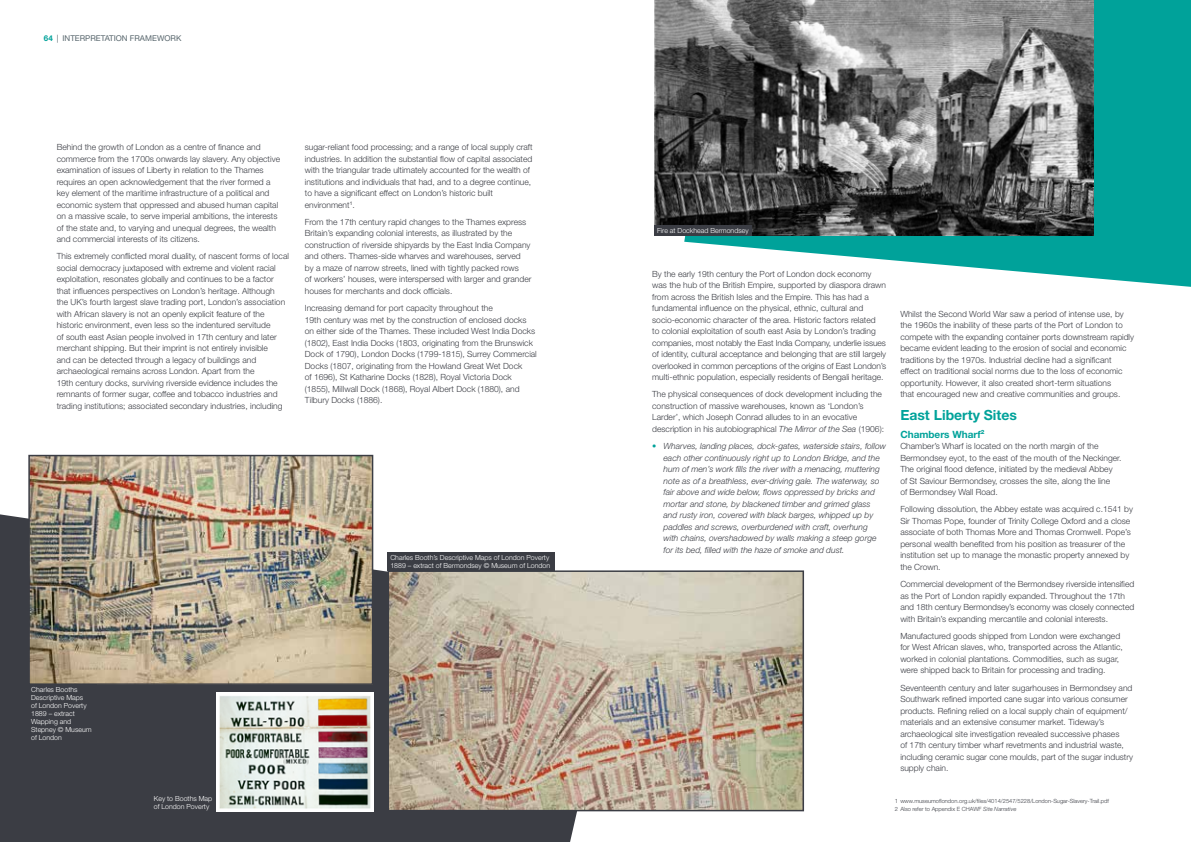
<style>
.page{position:relative;width:1191px;height:842px;background:#fff}
.page>*{position:absolute;margin:0;border:0;box-sizing:border-box;transform-origin:0 0}
.t1{font:700 14px "Helvetica Neue LT Std";color:#00a29a}
.t2{font:700 10px "Helvetica Neue LT Std";color:#00a29a}
.t3{font:300 8.5px/11.5px "Helvetica Neue LT Std";color:#3b3d44}
.t4{font:italic 300 8.5px/11.5px "Helvetica Neue LT Std";color:#3b3d44}
.t5{font:8px "Helvetica Neue LT Std";color:#58666d}
.t6{font:300 7px/8px "Helvetica Neue LT Std";color:#fff}
.t7{font:300 5.8px/8.6px "Helvetica Neue LT Std";color:#3b3d44}
.s1{font-weight:700;color:#00a29a}
.s2{font-style:italic}
.s3{font-style:normal;color:#00a29a}
</style>
<div class="page">
<svg style="left:0;top:514px;width:624px;height:328px;fill:#3b3d44"></svg>
<svg style="left:684px;top:0;width:507px;height:287px;fill:#00a29a"></svg>
<img style="left:31px;top:458px;width:339px;height:224px">
<div style="left:28px;top:455px;width:345px;height:230px;border:2px solid #3b3d44"></div>
<div style="left:28px;top:684px;width:68px;height:59px;background:#3b3d44"></div>
<div style="left:387px;top:552px;width:168px;height:18px;background:#3b3d44"></div>
<div style="left:151px;top:793px;width:65px;height:18px;background:#3b3d44"></div>
<img style="left:390px;top:573px;width:411px;height:235px">
<div style="left:387px;top:570px;width:417px;height:241px;border:2px solid #3b3d44"></div>
<img style="left:216px;top:693px;width:157px;height:118px">
<img style="left:654px;top:0;width:439px;height:236px">
<div style="left:654px;top:225px;width:97px;height:11px;background:#3b3d44"></div>
<p class="t5" style="left:44px;top:33px;width:139px"><span class="s1">64</span> | INTERPRETATION FRAMEWORK</p>
<p class="t3" style="left:57px;top:141px;width:225px">Behind the growth of London as a centre of finance and commerce from the 1700s onwards lay slavery. Any objective examination of issues of Liberty in relation to the Thames requires an open acknowledgement that the river formed a key element of the maritime infrastructure of a political and economic system that oppressed and abused human capital on a massive scale, to serve imperial ambitions, the interests of the state and, to varying and unequal degrees, the wealth and commercial interests of its citizens.</p>
<p class="t3" style="left:57px;top:250px;width:234px">This extremely conflicted moral duality, of nascent forms of local social democracy juxtaposed with extreme and violent racial exploitation, resonates globally and continues to be a factor that influences perspectives on London’s heritage. Although<br>the UK’s fourth largest slave trading port, London’s association with African slavery is not an openly explicit feature of the historic environment, even less so the indentured servitude<br>of south east Asian people involved in 17th century and later merchant shipping. But their imprint is not entirely invisible<br>and can be detected through a legacy of buildings and archaeological remains across London. Apart from the<br>19th century docks, surviving riverside evidence includes the remnants of former sugar, coffee and tobacco industries and trading institutions; associated secondary industries, including</p>
<p class="t3" style="left:305px;top:141px;width:229px">sugar-reliant food processing; and a range of local supply craft industries. In addition the substantial flow of capital associated with the triangular trade ultimately accounted for the wealth of institutions and individuals that had, and to a degree continue, to have a significant effect on London’s historic built environment<sup>1</sup>.</p>
<p class="t3" style="left:305px;top:216px;width:228px">From the 17th century rapid changes to the Thames express Britain’s expanding colonial interests, as illustrated by the construction of riverside shipyards by the East India Company and others. Thames-side wharves and warehouses, served by a maze of narrow streets, lined with tightly packed rows<br>of workers’ houses, were interspersed with larger and grander houses for merchants and dock officials.</p>
<p class="t3" style="left:305px;top:302px;width:233px">Increasing demand for port capacity throughout the<br>19th century was met by the construction of enclosed docks on either side of the Thames. These included West India Docks (1802), East India Docks (1803, originating from the Brunswick Dock of 1790), London Docks (1799-1815), Surrey Commercial Docks (1807, originating from the Howland Great Wet Dock<br>of 1696), St Katharine Docks (1828), Royal Victoria Dock (1855), Millwall Dock (1868), Royal Albert Dock (1880), and Tilbury Docks (1886).</p>
<p class="t6" style="left:31px;top:685px;width:62px">Charles Booths<br>Descriptive Maps<br>of London Poverty<br>1889 – extract<br>Wapping and<br>Stepney © Museum of London</p>
<p class="t6" style="left:154px;top:794px;width:60px">Key to Booths Map of London Poverty</p>
<p class="t6" style="left:390px;top:553px;width:161px">Charles Booth’s Descriptive Maps of London Poverty<br>1889 – extract of Bermondsey © Museum of London</p>
<p class="t6" style="left:657px;top:226px;width:93px">Fire at Dockhead Bermondsey</p>
<p class="t3" style="left:652px;top:268px;width:235px">By the early 19th century the Port of London dock economy was the hub of the British Empire, supported by diaspora drawn from across the British Isles and the Empire. This has had a fundamental influence on the physical, ethnic, cultural and socio-economic character of the area. Historic factors related<br>to colonial exploitation of south east Asia by London’s trading companies, most notably the East India Company, underlie issues of identity, cultural acceptance and belonging that are still largely overlooked in common perceptions of the origins of East London’s multi-ethnic population, especially residents of Bengali heritage.</p>
<p class="t3" style="left:652px;top:388px;width:233px">The physical consequences of dock development including the construction of massive warehouses, known as ‘London’s Larder’, which Joseph Conrad alludes to in an evocative description in his autobiographical <span class="s2">The Mirror of the Sea</span> (1906):</p>
<p class="t4" style="left:663px;top:440px;width:224px;text-indent:-11px"><span class="s3">•</span> Wharves, landing places, dock-gates, waterside stairs, follow each other continuously right up to London Bridge, and the hum of men’s work fills the river with a menacing, muttering note as of a breathless, ever-driving gale. The waterway, so fair above and wide below, flows oppressed by bricks and mortar and stone, by blackened timber and grimed glass and rusty iron, covered with black barges, whipped up by paddles and screws, overburdened with craft, overhung<br>with chains, overshadowed by walls making a steep gorge for its bed, filled with the haze of smoke and dust.</p>
<p class="t3" style="left:900px;top:308px;width:235px">Whilst the Second World War saw a period of intense use, by the 1960s the inability of these parts of the Port of London to compete with the expanding container ports downstream rapidly became evident leading to the erosion of social and economic traditions by the 1970s. Industrial decline had a significant<br>effect on traditional social norms due to the loss of economic opportunity. However, it also created short-term situations<br>that encouraged new and creative communities and groups.</p>
<h1 class="t1" style="left:900px;top:407px;width:118px">East Liberty Sites</h1>
<p class="t2" style="left:900px;top:428px;width:86px">Chambers Wharf<sup>2</sup></p>
<p class="t3" style="left:900px;top:440px;width:223px">Chamber’s Wharf is located on the north margin of the Bermondsey eyot, to the east of the mouth of the Neckinger.<br>The original flood defence, initiated by the medieval Abbey of St Saviour Bermondsey, crosses the site, along the line<br>of Bermondsey Wall Road.</p>
<p class="t3" style="left:900px;top:503px;width:234px">Following dissolution, the Abbey estate was acquired c.1541 by Sir Thomas Pope, founder of Trinity College Oxford and a close associate of both Thomas More and Thomas Cromwell. Pope’s personal wealth benefited from his position as treasurer of the institution set up to manage the monastic property annexed by the Crown.</p>
<p class="t3" style="left:900px;top:578px;width:235px">Commercial development of the Bermondsey riverside intensified as the Port of London rapidly expanded. Throughout the 17th and 18th century Bermondsey’s economy was closely connected with Britain’s expanding mercantile and colonial interests.</p>
<p class="t3" style="left:900px;top:630px;width:224px">Manufactured goods shipped from London were exchanged for West African slaves, who, transported across the Atlantic, worked in colonial plantations. Commodities, such as sugar, were shipped back to Britain for processing and trading.</p>
<p class="t3" style="left:900px;top:682px;width:234px">Seventeenth century and later sugarhouses in Bermondsey and Southwark refined imported cane sugar into various consumer products. Refining relied on a local supply chain of equipment/ materials and an extensive consumer market. Tideway’s archaeological site investigation revealed successive phases<br>of 17th century timber wharf revetments and industrial waste, including ceramic sugar cone moulds, part of the sugar industry supply chain.</p>
<p class="t7" style="left:894px;top:796px;width:216px">1 www.museumoflondon.org.uk/files/4014/2547/5228/London-Sugar-Slavery-Trail.pdf<br>2 Also refer to Appendix E CHAWF <span class="s2">Site Narrative</span></p>
</div>
